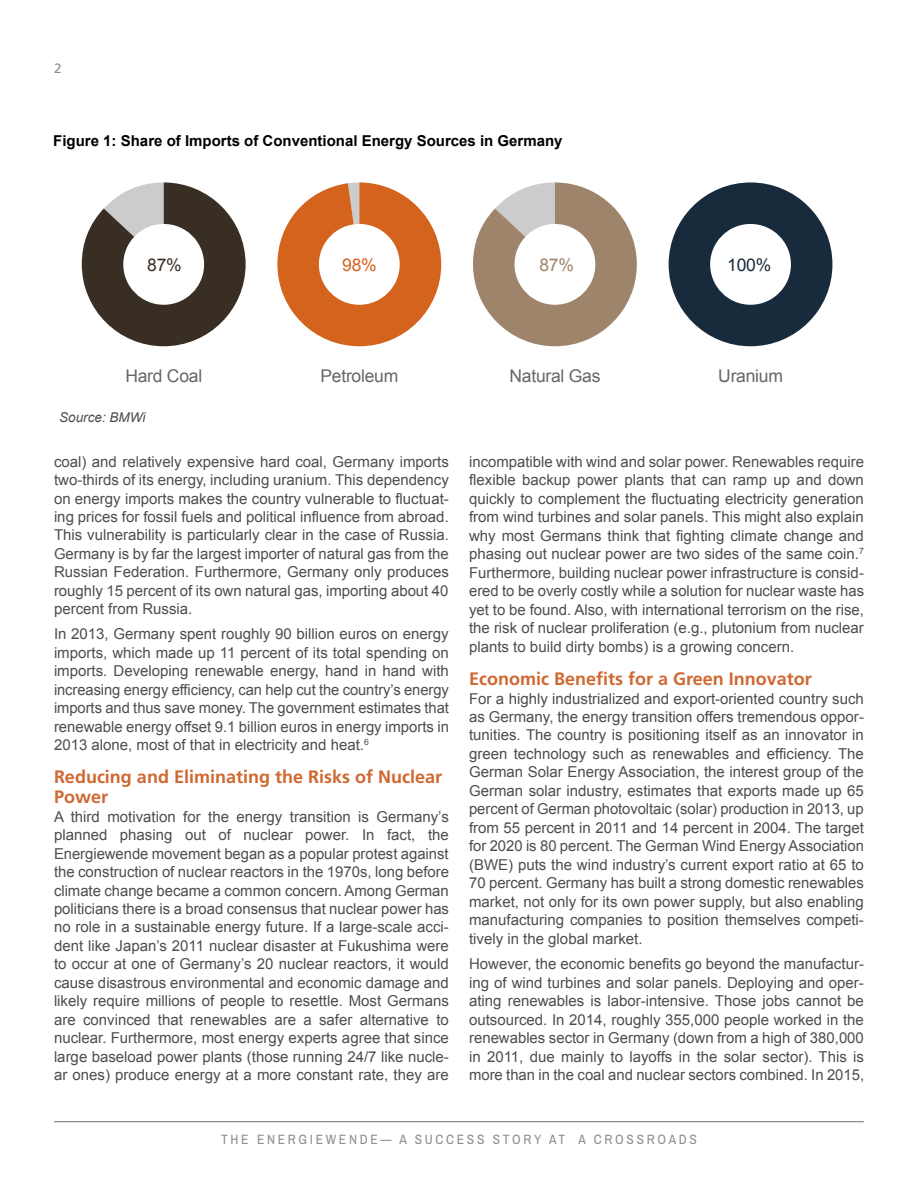
<style>
.page{position:relative;width:918px;height:1188px;background:#fff}
.page>*{position:absolute;margin:0;border:0;box-sizing:border-box;transform-origin:0 0}
.t1{font:700 18px/20px "Frutiger";color:#cf6831}
.t2{font:17.55px "Arial";letter-spacing:-.015em;color:#666}
.t3{font:17.55px "Arial";color:#182b3c}
.t4{font:17.55px "Arial";color:#392e23}
.t5{font:17.55px "Arial";color:#d4631d}
.t6{font:17.55px "Arial";color:#9e846a}
.t7{font:15px/18.5px "Arial";color:#4d4d4f;text-align:justify}
.t8{font:700 15px "Arial";color:#000}
.t9{font:13.5px "Archivo Narrow";letter-spacing:.2em;color:#8b8d8e}
.t10{font:italic 13.5px "Arial";color:#4d4d4f}
.t11{font:13.5px "Frutiger";color:#8b8d8e}
</style>
<div class="page">
<hr style="left:55px;top:1121px;width:808px;height:1px;background:#8b8d8e">
<svg style="left:82px;top:182px;width:164px;height:164px"></svg>
<div style="left:123px;top:224px;width:81px;height:81px;background:#fff;border-radius:50%"></div>
<svg style="left:277px;top:182px;width:164px;height:164px"></svg>
<div style="left:319px;top:224px;width:81px;height:81px;background:#fff;border-radius:50%"></div>
<svg style="left:473px;top:182px;width:164px;height:164px"></svg>
<div style="left:515px;top:224px;width:80px;height:81px;background:#fff;border-radius:50%"></div>
<div style="left:669px;top:182px;width:163px;height:164px;background:#182b3c;border-radius:82px"></div>
<div style="left:710px;top:224px;width:81px;height:81px;background:#fff;border-radius:50%"></div>
<p class="t11" style="left:54px;top:61px;width:9px">2</p>
<p class="t8" style="left:53px;top:132px;width:511px">Figure 1: Share of Imports of Conventional Energy Sources in Germany</p>
<p class="t4" style="left:147px;top:255px;width:36px">87%</p>
<p class="t5" style="left:342px;top:255px;width:36px">98%</p>
<p class="t6" style="left:539px;top:255px;width:36px">87%</p>
<p class="t3" style="left:727px;top:255px;width:46px">100%</p>
<p class="t2" style="left:125px;top:366px;width:78px">Hard Coal</p>
<p class="t2" style="left:321px;top:366px;width:79px">Petroleum</p>
<p class="t2" style="left:510px;top:366px;width:92px">Natural Gas</p>
<p class="t2" style="left:718px;top:366px;width:66px">Uranium</p>
<p class="t10" style="left:59px;top:410px;width:88px">Source: BMWi</p>
<p class="t7" style="left:54px;top:452px;width:396px">coal) and relatively expensive hard coal, Germany imports two-thirds of its energy, including uranium. This dependency on energy imports makes the country vulnerable to fluctuat&shy;ing prices for fossil fuels and political influence from abroad.<br>This vulnerability is particularly clear in the case of Russia.<br>Germany is by far the largest importer of natural gas from the Russian Federation. Furthermore, Germany only produces roughly 15 percent of its own natural gas, importing about 40 percent from Russia.</p>
<p class="t7" style="left:54px;top:625px;width:397px">In 2013, Germany spent roughly 90 billion euros on energy imports, which made up 11 percent of its total spending on imports. Developing renewable energy, hand in hand with increasing energy efficiency, can help cut the country’s energy imports and thus save money. The government estimates that renewable energy offset 9.1 billion euros in energy imports in 2013 alone, most of that in electricity and heat.<sup>6</sup></p>
<p class="t1" style="left:54px;top:767px;width:390px">Reducing and Eliminating the Risks of Nuclear<br>Power</p>
<p class="t7" style="left:54px;top:807px;width:397px">A third motivation for the energy transition is Germany’s planned phasing out of nuclear power. In fact, the Energiewende movement began as a popular protest against the construction of nuclear reactors in the 1970s, long before climate change became a common concern. Among German politicians there is a broad consensus that nuclear power has no role in a sustainable energy future. If a large-scale acci&shy;dent like Japan’s 2011 nuclear disaster at Fukushima were to occur at one of Germany’s 20 nuclear reactors, it would cause disastrous environmental and economic damage and likely require millions of people to resettle. Most Germans are convinced that renewables are a safer alternative to nuclear. Furthermore, most energy experts agree that since large baseload power plants (those running 24/7 like nucle&shy;ar ones) produce energy at a more constant rate, they are</p>
<p class="t7" style="left:469px;top:452px;width:397px">incompatible with wind and solar power. Renewables require flexible backup power plants that can ramp up and down quickly to complement the fluctuating electricity generation from wind turbines and solar panels. This might also explain why most Germans think that fighting climate change and phasing out nuclear power are two sides of the same coin.<sup>7<br></sup>Furthermore, building nuclear power infrastructure is consid&shy;ered to be overly costly while a solution for nuclear waste has yet to be found. Also, with international terrorism on the rise, the risk of nuclear proliferation (e.g., plutonium from nuclear plants to build dirty bombs) is a growing concern.</p>
<p class="t1" style="left:469px;top:669px;width:344px">Economic Benefits for a Green Innovator</p>
<p class="t7" style="left:469px;top:689px;width:396px">For a highly industrialized and export-oriented country such as Germany, the energy transition offers tremendous oppor&shy;tunities. The country is positioning itself as an innovator in green technology such as renewables and efficiency. The German Solar Energy Association, the interest group of the German solar industry, estimates that exports made up 65 percent of German photovoltaic (solar) production in 2013, up from 55 percent in 2011 and 14 percent in 2004. The target for 2020 is 80 percent. The German Wind Energy Association (BWE) puts the wind industry’s current export ratio at 65 to 70 percent. Germany has built a strong domestic renewables market, not only for its own power supply, but also enabling manufacturing companies to position themselves competi&shy;tively in the global market.</p>
<p class="t7" style="left:469px;top:955px;width:397px">However, the economic benefits go beyond the manufactur&shy;ing of wind turbines and solar panels. Deploying and oper&shy;ating renewables is labor-intensive. Those jobs cannot be outsourced. In 2014, roughly 355,000 people worked in the renewables sector in Germany (down from a high of 380,000 in 2011, due mainly to layoffs in the solar sector). This is more than in the coal and nuclear sectors combined. In 2015,</p>
<p class="t9" style="left:221px;top:1131px;width:256px">THE E NERGIEWENDE— A SUCCESS</p>
<p class="t9" style="left:493px;top:1131px;width:66px">ST ORY AT</p>
<p class="t9" style="left:579px;top:1131px;width:118px">A CROSS ROADS</p>
</div>
